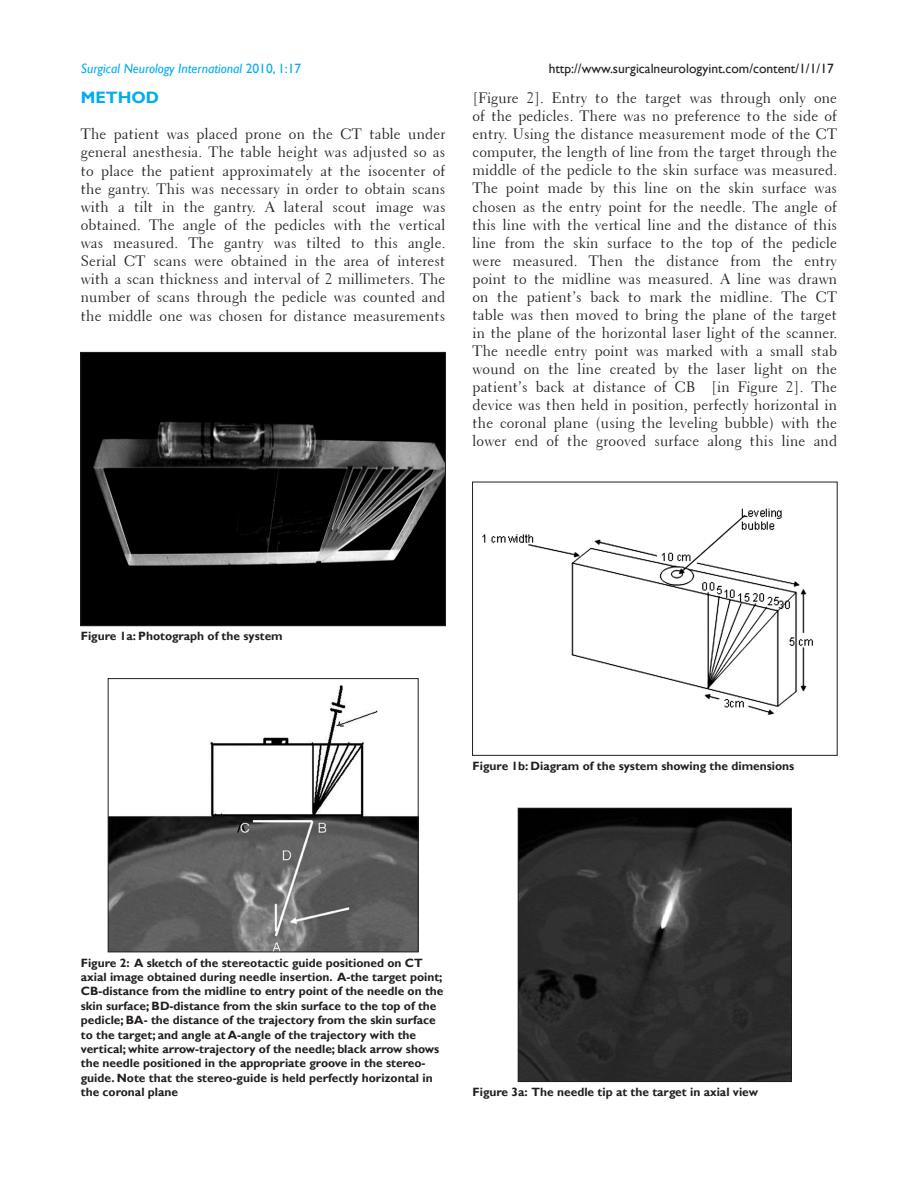
<style>
.page{position:relative;width:918px;height:1188px;background:#fff}
.page>*{position:absolute;margin:0;border:0;box-sizing:border-box;transform-origin:0 0}
.t1{font:700 16.5px "Gill Sans";color:#00aeef}
.TX{font:15px/18px "Transitional 521 BT Roman A";letter-spacing:.01em;color:#231f20;text-align:justify}
.t2{font:13.5px "Gill Sans";color:#231f20}
.t3{font:italic 13.5px "Gill Sans";color:#00aeef}
.FGC{font:700 12px/14.4px "Gill Sans";color:#231f20}
.s1{font-style:normal}
</style>
<div class="page">
<img style="left:83px;top:354px;width:361px;height:270px">
<div style="left:81px;top:352px;width:365px;height:274px;border:1px solid #231f20"></div>
<img style="left:482px;top:508px;width:331px;height:207px">
<div style="left:472px;top:482px;width:365px;height:274px;border:1px solid #231f20"></div>
<img style="left:110px;top:685px;width:306px;height:265px">
<div style="left:108px;top:678px;width:310px;height:274px;border:1px solid #231f20"></div>
<img style="left:520px;top:810px;width:270px;height:270px">
<div style="left:518px;top:808px;width:274px;height:274px;border:1px solid #231f20"></div>
<p class="t3" style="left:81px;top:61px;width:222px">Surgical Neurology International <span class="s1">2010, 1:17</span></p>
<p class="t2" style="left:549px;top:61px;width:287px">http://www.surgicalneurologyint.com/content/1/1/17</p>
<h1 class="t1" style="left:81px;top:88px;width:80px">METHOD</h1>
<p class="TX" style="left:81px;top:125px;width:366px">The patient was placed prone on the CT table under general anesthesia. The table height was adjusted so as to place the patient approximately at the isocenter of the gantry. This was necessary in order to obtain scans with a tilt in the gantry. A lateral scout image was obtained. The angle of the pedicles with the vertical was measured. The gantry was tilted to this angle.<br>Serial CT scans were obtained in the area of interest with a scan thickness and interval of 2 millimeters. The number of scans through the pedicle was counted and the middle one was chosen for distance measurements</p>
<p class="TX" style="left:473px;top:89px;width:366px">[Figure 2]. Entry to the target was through only one of the pedicles. There was no preference to the side of entry. Using the distance measurement mode of the CT computer, the length of line from the target through the middle of the pedicle to the skin surface was measured.<br>The point made by this line on the skin surface was chosen as the entry point for the needle. The angle of this line with the vertical line and the distance of this line from the skin surface to the top of the pedicle were measured. Then the distance from the entry point to the midline was measured. A line was drawn on the patient’s back to mark the midline. The CT table was then moved to bring the plane of the target in the plane of the horizontal laser light of the scanner.<br>The needle entry point was marked with a small stab wound on the line created by the laser light on the patient’s back at distance of CB [in Figure 2]. The device was then held in position, perfectly horizontal in the coronal plane (using the leveling bubble) with the lower end of the grooved surface along this line and</p>
<p class="FGC" style="left:81px;top:629px;width:204px">Figure 1a: Photograph of the system</p>
<p class="FGC" style="left:473px;top:759px;width:323px">Figure 1b: Diagram of the system showing the dimensions</p>
<p class="FGC" style="left:81px;top:956px;width:364px">Figure 2: A sketch of the stereotactic guide positioned on CT axial image obtained during needle insertion. A-the target point; CB-distance from the midline to entry point of the needle on the skin surface; BD-distance from the skin surface to the top of the pedicle; BA- the distance of the trajectory from the skin surface to the target; and angle at A-angle of the trajectory with the vertical; white arrow-trajectory of the needle; black arrow shows the needle positioned in the appropriate groove in the stereo&shy;guide. Note that the stereo-guide is held perfectly horizontal in the coronal plane</p>
<p class="FGC" style="left:473px;top:1085px;width:287px">Figure 3a: The needle tip at the target in axial view</p>
</div>
